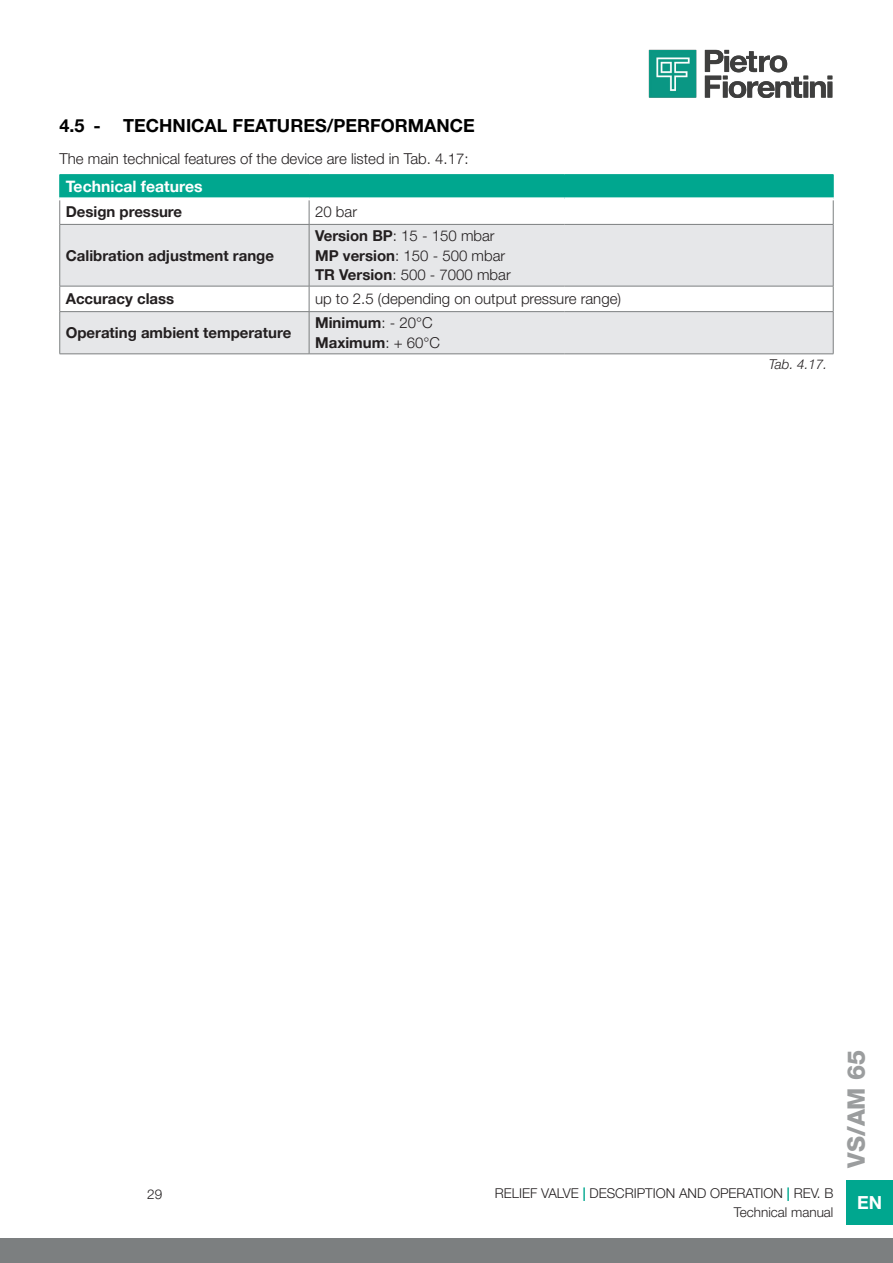
<style>
.page{position:relative;width:893px;height:1263px;background:#fff}
.page>*{position:absolute;margin:0;border:0;box-sizing:border-box;transform-origin:0 0}
.t1{font:800 24px "Helvetica Neue LT Pro";color:#9b9d9e}
.t2{font:700 18px "Helvetica Neue LT Pro";color:#000}
.t3{font:700 18px "Helvetica Neue LT Pro";color:#fff}
.Helvetica_Neue_LT_Pro_75_Bold_10_5_Sx_Bi{font:700 15.75px "Helvetica Neue LT Pro";color:#fff}
.Corpo_Testo_Helvetica_Neue_LT_Pro_45_Lig{font:300 15px "Helvetica Neue LT Pro";color:#231f20}
.Helvetica_Neue_LT_Pro_75_Bold_10_Sx_Nero{font:700 15px "Helvetica Neue LT Pro";color:#231f20}
.Corpo_Testo_Helvetica_Neue_LT_Pro_45_Lig-2{font:700 15px "Helvetica Neue LT Pro";color:#231f20}
.t4{font:300 13.5px "Helvetica Neue LT Pro";color:#231f20}
.t5{font:italic 300 13.5px "Helvetica Neue LT Pro";color:#231f20}
.s1{font-weight:700}
.s2{font-weight:300}
.s3{font-weight:700;color:#00a78f}
</style>
<div class="page">
<img style="left:648px;top:49px;width:185px;height:49px">
<div style="left:0;top:1238px;width:893px;height:25px;background:#7c7f80"></div>
<div style="left:846px;top:1180px;width:47px;height:45px;background:#00a78f"></div>
<div style="left:60px;top:225px;width:773px;height:129px;background:#e6e7e9"></div>
<hr style="left:60px;top:174px;width:249px;height:1px;background:#00a78f">
<hr style="left:309px;top:174px;width:255px;height:1px;background:#00a78f">
<hr style="left:564px;top:174px;width:269px;height:1px;background:#00a78f">
<svg style="left:59px;top:175px;width:775px;height:49px"></svg>
<hr style="left:60px;top:224px;width:249px;height:1px;background:#7c7f80">
<hr style="left:59px;top:225px;width:1px;height:61px;background:#7c7f80">
<hr style="left:309px;top:224px;width:255px;height:1px;background:#7c7f80">
<hr style="left:309px;top:225px;width:1px;height:61px;background:#7c7f80">
<hr style="left:564px;top:224px;width:269px;height:1px;background:#7c7f80">
<hr style="left:833px;top:225px;width:1px;height:61px;background:#7c7f80">
<svg style="left:59px;top:286px;width:775px;height:26px"></svg>
<hr style="left:60px;top:311px;width:249px;height:1px;background:#7c7f80">
<hr style="left:59px;top:312px;width:1px;height:42px;background:#7c7f80">
<hr style="left:309px;top:311px;width:255px;height:1px;background:#7c7f80">
<hr style="left:309px;top:312px;width:1px;height:42px;background:#7c7f80">
<hr style="left:564px;top:311px;width:269px;height:1px;background:#7c7f80">
<hr style="left:833px;top:312px;width:1px;height:42px;background:#7c7f80">
<hr style="left:60px;top:354px;width:249px;height:1px;background:#7c7f80">
<hr style="left:309px;top:354px;width:255px;height:1px;background:#7c7f80">
<hr style="left:564px;top:354px;width:269px;height:1px;background:#7c7f80">
<p class="t2" style="left:60px;top:114px;width:417px">4.5 - TECHNICAL FEATURES/PERFORMANCE</p>
<p class="Corpo_Testo_Helvetica_Neue_LT_Pro_45_Lig" style="left:60px;top:150px;width:411px">The main technical features of the device are listed in Tab. 4.17:</p>
<p class="Helvetica_Neue_LT_Pro_75_Bold_10_5_Sx_Bi" style="left:66px;top:177px;width:138px">Technical features</p>
<p class="Helvetica_Neue_LT_Pro_75_Bold_10_Sx_Nero" style="left:66px;top:202px;width:118px">Design pressure</p>
<p class="Corpo_Testo_Helvetica_Neue_LT_Pro_45_Lig" style="left:315px;top:202px;width:43px">20 bar</p>
<p class="Helvetica_Neue_LT_Pro_75_Bold_10_Sx_Nero" style="left:66px;top:246px;width:210px">Calibration adjustment range</p>
<p class="Corpo_Testo_Helvetica_Neue_LT_Pro_45_Lig" style="left:315px;top:227px;width:181px"><span class="s1">Version BP</span>: 15 - 150 mbar</p>
<p class="Corpo_Testo_Helvetica_Neue_LT_Pro_45_Lig" style="left:315px;top:246px;width:192px"><span class="s1">MP version</span>: 150 - 500 mbar</p>
<p class="Corpo_Testo_Helvetica_Neue_LT_Pro_45_Lig" style="left:315px;top:266px;width:197px"><span class="s1">TR Version</span>: 500 - 7000 mbar</p>
<p class="Helvetica_Neue_LT_Pro_75_Bold_10_Sx_Nero" style="left:66px;top:290px;width:110px">Accuracy class</p>
<p class="Corpo_Testo_Helvetica_Neue_LT_Pro_45_Lig" style="left:315px;top:290px;width:307px">up to 2.5 (depending on output pressure range)</p>
<p class="Helvetica_Neue_LT_Pro_75_Bold_10_Sx_Nero" style="left:66px;top:323px;width:227px">Operating ambient temperature</p>
<p class="Corpo_Testo_Helvetica_Neue_LT_Pro_45_Lig-2" style="left:315px;top:314px;width:119px">Minimum<span class="s2">: - 20°C</span></p>
<p class="Corpo_Testo_Helvetica_Neue_LT_Pro_45_Lig-2" style="left:315px;top:333px;width:126px">Maximum<span class="s2">: + 60°C</span></p>
<p class="t5" style="left:769px;top:356px;width:60px">Tab. 4.17.</p>
<p class="t4" style="left:147px;top:1185px;width:17px">29</p>
<p class="t4" style="left:495px;top:1185px;width:340px">RELIEF VALVE <span class="s3">|</span> DESCRIPTION AND OPERATION <span class="s3">|</span> REV. B</p>
<p class="t4" style="left:734px;top:1204px;width:101px">Technical manual</p>
<h1 class="t1" style="left:842px;top:1168px;width:120px;rotate:-90deg">VS/AM 65</h1>
<p class="t3" style="left:857px;top:1191px;width:27px">EN</p>
</div>
